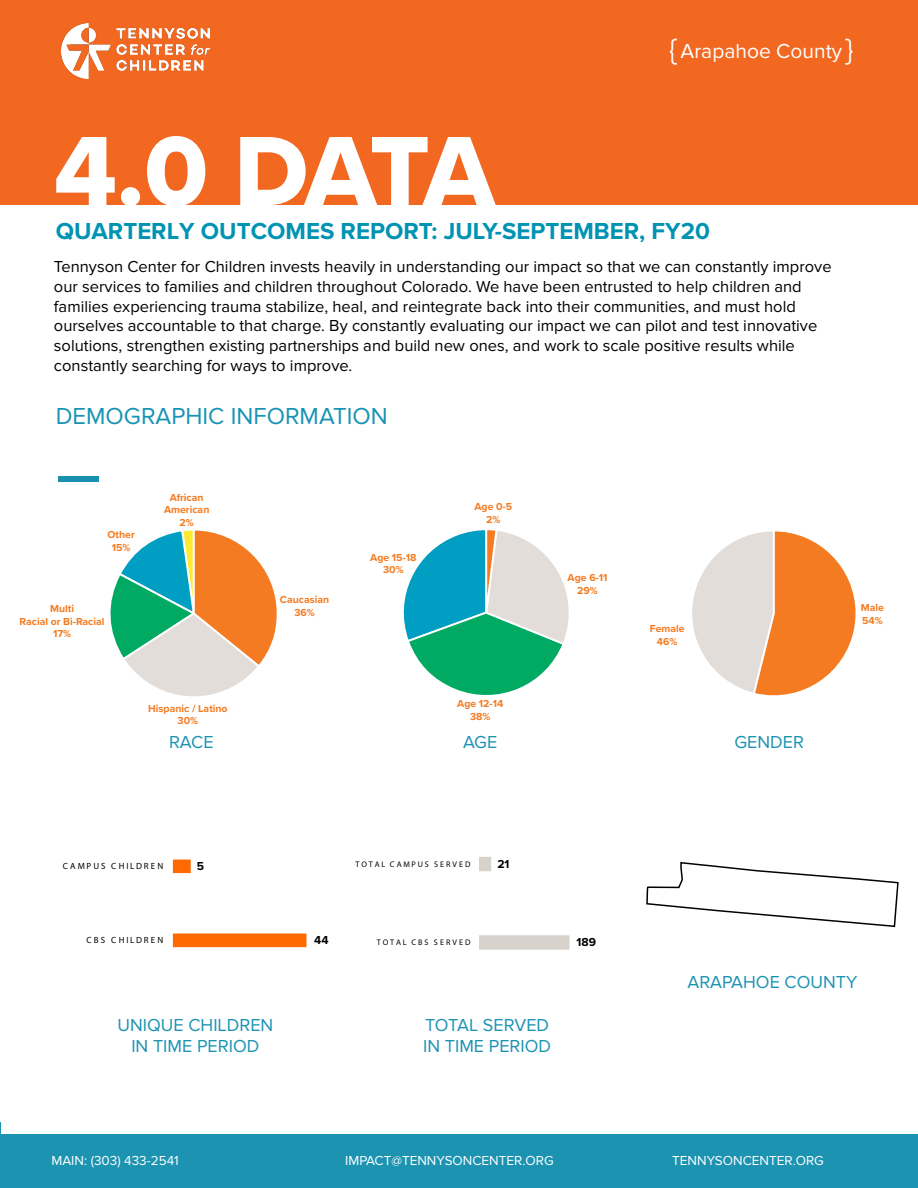
<style>
.page{position:relative;width:918px;height:1188px;background:#fff}
.page>*{position:absolute;margin:0;border:0;box-sizing:border-box;transform-origin:0 0}
.t1{font:102px "Proxima Nova Extrabld";color:#fff}
.t2{font:30px "Proxima Nova";color:#fff}
.t3{font:700 24px "Proxima Nova";color:#0093b2}
.t4{font:24px "Proxima Nova";color:#1993b3}
.t5{font:21px "Proxima Nova";color:#fff}
.t6{font:18px "Proxima Nova";color:#1d93b2}
.t7{font:16.5px/19.8px "Proxima Nova";color:#000}
.t8{font:13.5px "Proxima Nova";color:#fff}
.t9{font:700 12px "Proxima Nova";color:#000}
.t10{font:11.1px "Myriad Pro";color:#000}
.t11{font:700 10.5px "Proxima Nova";color:#f47b21}
.t12{font:10.05px "Myriad Pro";color:#000}
.t13{font:9px "Myriad Pro";letter-spacing:.22em;color:#000}
.t14{font:9px "Myriad Pro";letter-spacing:.24em;color:#000}
.t15{font:8.1px "Myriad Pro";letter-spacing:.24em;color:#000}
</style>
<div class="page">
<div style="left:0;top:0;width:918px;height:204px;background:#f36821"></div>
<img style="left:62px;top:23px;width:148px;height:55px">
<div style="left:0;top:1134px;width:918px;height:54px;background:#1d93b2"></div>
<svg style="left:646px;top:862px;width:253px;height:66px"></svg>
<svg style="left:173px;top:860px;width:134px;height:87px"></svg>
<svg style="left:479px;top:857px;width:90px;height:93px"></svg>
<div style="left:513px;top:856px;width:40px;height:16px;background:#fff"></div>
<div style="left:495px;top:849px;width:43px;height:29px;background:#fff"></div>
<div style="left:212px;top:858px;width:40px;height:15px;background:#fff"></div>
<div style="left:195px;top:851px;width:42px;height:29px;background:#fff"></div>
<div style="left:58px;top:476px;width:40px;height:5px;background:#1990af"></div>
<svg style="left:110px;top:530px;width:167px;height:167px"></svg>
<svg style="left:403px;top:530px;width:166px;height:165px"></svg>
<svg style="left:692px;top:531px;width:164px;height:165px"></svg>
<p class="t1" style="left:54px;top:95px;width:442px">4.0 DATA</p>
<p class="t2" style="left:670px;top:32px;width:9px">{</p>
<p class="t5" style="left:681px;top:39px;width:163px">Arapahoe County</p>
<p class="t3" style="left:56px;top:213px;width:656px">QUARTERLY OUTCOMES REPORT: JULY-SEPTEMBER, FY20</p>
<p class="t7" style="left:54px;top:257px;width:779px">Tennyson Center for Children invests heavily in understanding our impact so that we can constantly improve our services to families and children throughout Colorado. We have been entrusted to help children and families experiencing trauma stabilize, heal, and reintegrate back into their communities, and must hold ourselves accountable to that charge. By constantly evaluating our impact we can pilot and test innovative solutions, strengthen existing partnerships and build new ones, and work to scale positive results while constantly searching for ways to improve.</p>
<p class="t4" style="left:56px;top:403px;width:334px">DEMOGRAPHIC INFORMATION</p>
<p class="t11" style="left:108px;top:527px;width:29px">Other</p>
<p class="t11" style="left:112px;top:540px;width:20px">15%</p>
<p class="t11" style="left:50px;top:601px;width:25px">Multi</p>
<p class="t11" style="left:20px;top:614px;width:86px">Racial or Bi-Racial</p>
<p class="t11" style="left:53px;top:626px;width:19px">17%</p>
<p class="t11" style="left:170px;top:489px;width:35px">African</p>
<p class="t11" style="left:164px;top:502px;width:47px">American</p>
<p class="t11" style="left:180px;top:514px;width:16px">2%</p>
<p class="t11" style="left:280px;top:592px;width:51px">Caucasian</p>
<p class="t11" style="left:294px;top:604px;width:22px">36%</p>
<p class="t11" style="left:370px;top:550px;width:48px">Age 15-18</p>
<p class="t11" style="left:383px;top:562px;width:22px">30%</p>
<p class="t11" style="left:474px;top:499px;width:39px">Age 0-5</p>
<p class="t11" style="left:486px;top:512px;width:16px">2%</p>
<p class="t11" style="left:568px;top:570px;width:41px">Age 6-11</p>
<p class="t11" style="left:577px;top:582px;width:22px">29%</p>
<p class="t11" style="left:650px;top:621px;width:36px">Female</p>
<p class="t11" style="left:657px;top:633px;width:22px">46%</p>
<p class="t11" style="left:148px;top:700px;width:81px">Hispanic / Latino</p>
<p class="t11" style="left:178px;top:713px;width:22px">30%</p>
<p class="t11" style="left:457px;top:696px;width:48px">Age 12-14</p>
<p class="t11" style="left:470px;top:708px;width:22px">38%</p>
<p class="t6" style="left:169px;top:732px;width:46px">RACE</p>
<p class="t6" style="left:463px;top:732px;width:36px">AGE</p>
<p class="t6" style="left:734px;top:732px;width:71px">GENDER</p>
<p class="t13" style="left:63px;top:861px;width:102px">CAMPUS CHILDREN</p>
<p class="t14" style="left:86px;top:935px;width:78px">CBS CHILDREN</p>
<p class="t12" style="left:496px;top:870px;width:13px;rotate:-90deg">26</p>
<p class="t9" style="left:197px;top:857px;width:9px">5</p>
<p class="t9" style="left:497px;top:855px;width:14px">21</p>
<p class="t15" style="left:355px;top:859px;width:117px">TOTAL CAMPUS SERVED</p>
<p class="t10" style="left:196px;top:870px;width:7px;rotate:-90deg">6</p>
<p class="t10" style="left:311px;top:947px;width:14px;rotate:-90deg">45</p>
<p class="t9" style="left:314px;top:931px;width:16px">44</p>
<p class="t15" style="left:377px;top:937px;width:95px">TOTAL CBS SERVED</p>
<p class="t12" style="left:574px;top:950px;width:17px;rotate:-90deg">193</p>
<p class="t9" style="left:577px;top:933px;width:21px">189</p>
<p class="t11" style="left:861px;top:600px;width:25px">Male</p>
<p class="t11" style="left:862px;top:613px;width:22px">54%</p>
<p class="t6" style="left:117px;top:1014px;width:157px">UNIQUE CHILDREN</p>
<p class="t6" style="left:131px;top:1036px;width:130px">IN TIME PERIOD</p>
<p class="t6" style="left:425px;top:1014px;width:126px">TOTAL SERVED</p>
<p class="t6" style="left:423px;top:1036px;width:130px">IN TIME PERIOD</p>
<p class="t6" style="left:688px;top:971px;width:171px">ARAPAHOE COUNTY</p>
<p class="t8" style="left:52px;top:1153px;width:129px">MAIN: (303) 433-2541</p>
<p class="t8" style="left:345px;top:1153px;width:210px">IMPACT@TENNYSONCENTER.ORG</p>
<p class="t8" style="left:672px;top:1153px;width:153px">TENNYSONCENTER.ORG</p>
</div>
